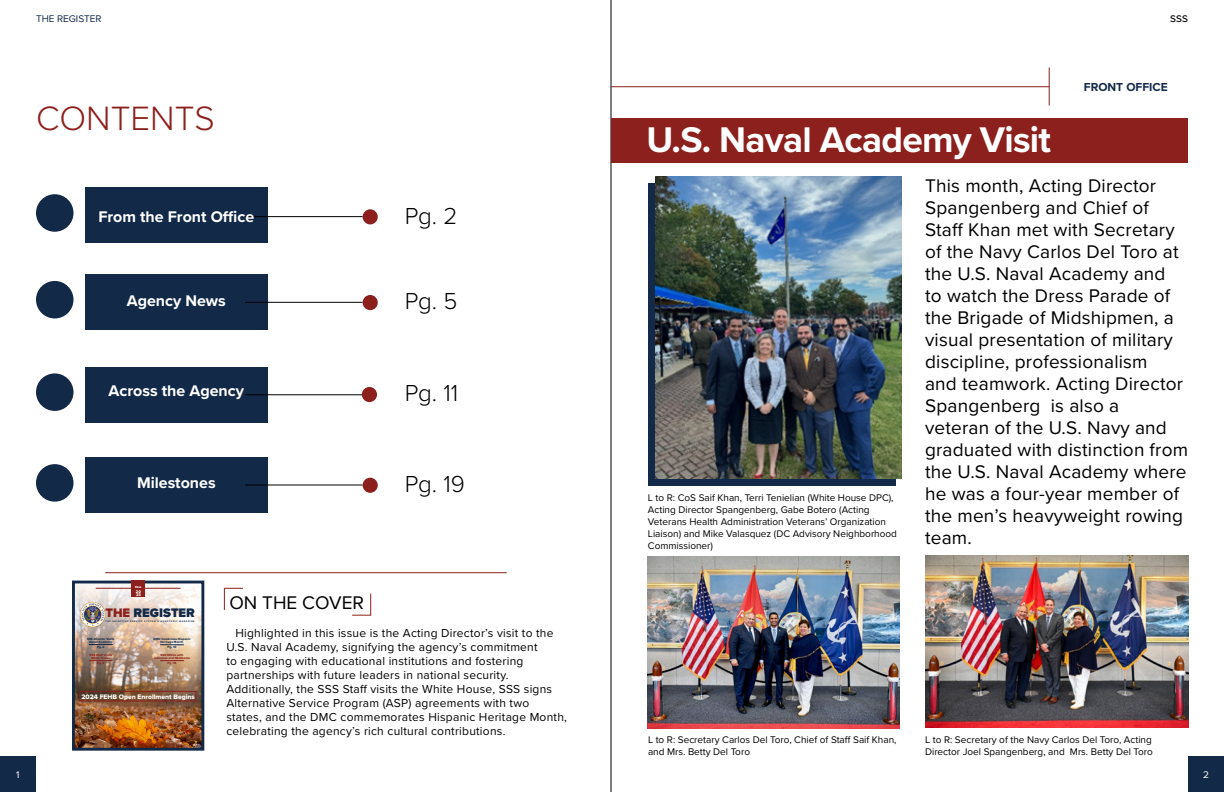
<style>
.page{position:relative;width:1224px;height:792px;background:#fff}
.page>*{position:absolute;margin:0;border:0;box-sizing:border-box;transform-origin:0 0}
.t1{font:700 37px "Proxima Nova";letter-spacing:-.02em;color:#fff}
.t2{font:300 35px "Proxima Nova";color:#8c201c}
.t3{font:300 24px "Proxima Nova";letter-spacing:-.01em;color:#000}
.t4{font:19px/22px "Proxima Nova";letter-spacing:.01em;color:#000}
.t5{font:700 16px "Proxima Nova";color:#fff}
.t6{font:900 12.8px "Proxima Nova";color:#122947}
.t7{font:12px/14px "Proxima Nova";letter-spacing:.02em;color:#000}
.t8{font:700 12px "Proxima Nova";color:#122947}
.t9{font:10px/12px "Proxima Nova";color:#000}
.t10{font:10px "Proxima Nova";color:#122947}
.t11{font:500 10px "Proxima Nova";color:#000}
.t12{font:10px "Proxima Nova";color:#fff}
.t13{font:6.8px "Proxima Nova Extrabld";color:#fff}
.t14{font:4px/3.2px "Proxima Nova Extrabld";color:#fff}
.t15{font:3.2px/3.4px "Proxima Nova Extrabld";color:#122947;text-align:center}
.t16{font:3.2px/3.4px "Proxima Nova Extrabld";color:#8c201c;text-align:center}
.t17{font:3px "Proxima Nova Extrabld";color:#fff}
.t18{font:700 2.3px "Proxima Nova";letter-spacing:.22em;color:#122947}
.s1{color:#8c201c}
</style>
<div class="page">
<div style="left:1188px;top:756px;width:36px;height:36px;background:#122947"></div>
<div style="left:0;top:756px;width:36px;height:36px;background:#122947"></div>
<hr style="left:611px;top:0;width:1px;height:792px;background:#000">
<div style="left:36px;top:194px;width:38px;height:38px;background:#122947;border-radius:50%"></div>
<div style="left:36px;top:373px;width:38px;height:38px;background:#122947;border-radius:50%"></div>
<div style="left:36px;top:281px;width:38px;height:37px;background:#122947;border-radius:50%"></div>
<div style="left:36px;top:464px;width:38px;height:38px;background:#122947;border-radius:50%"></div>
<div style="left:85px;top:188px;width:183px;height:55px;background:#122947"></div>
<div style="left:85px;top:367px;width:183px;height:55px;background:#122947"></div>
<div style="left:85px;top:274px;width:183px;height:56px;background:#122947"></div>
<div style="left:85px;top:457px;width:183px;height:56px;background:#122947"></div>
<hr style="left:245px;top:216px;width:118px;height:1px;background:#000">
<hr style="left:245px;top:485px;width:118px;height:1px;background:#000">
<hr style="left:245px;top:302px;width:118px;height:1px;background:#000">
<hr style="left:245px;top:395px;width:118px;height:1px;background:#000">
<div style="left:363px;top:209px;width:15px;height:15px;background:#8c201c;border-radius:50%"></div>
<div style="left:363px;top:295px;width:15px;height:15px;background:#8c201c;border-radius:50%"></div>
<div style="left:362px;top:387px;width:15px;height:15px;background:#8c201c;border-radius:50%"></div>
<div style="left:363px;top:478px;width:15px;height:15px;background:#8c201c;border-radius:50%"></div>
<div style="left:612px;top:118px;width:576px;height:44px;background:#8c201c"></div>
<div style="left:648px;top:184px;width:247px;height:302px;background:#122947"></div>
<hr style="left:611px;top:86px;width:438px;height:1px;background:#8c201c">
<hr style="left:1049px;top:67px;width:1px;height:39px;background:#8c201c">
<hr style="left:105px;top:572px;width:402px;height:1px;background:#8c201c">
<svg style="left:224px;top:588px;width:19px;height:22px"></svg>
<svg style="left:352px;top:594px;width:19px;height:22px"></svg>
<img style="left:655px;top:176px;width:247px;height:302px">
<img style="left:925px;top:556px;width:263px;height:171px">
<img style="left:648px;top:556px;width:252px;height:172px">
<img style="left:76px;top:585px;width:124px;height:162px">
<hr style="left:96px;top:588px;width:85px;height:1px;background:#8c201c">
<svg style="left:89px;top:644px;width:24px;height:1px"></svg>
<img style="left:78px;top:602px;width:27px;height:26px">
<div style="left:72px;top:581px;width:132px;height:170px;border:3px solid #122947"></div>
<div style="left:132px;top:581px;width:13px;height:16px;background:#8c201c"></div>
<svg style="left:89px;top:660px;width:24px;height:1px"></svg>
<svg style="left:160px;top:645px;width:24px;height:1px"></svg>
<svg style="left:160px;top:660px;width:24px;height:1px"></svg>
<div style="left:80px;top:691px;width:116px;height:10px;border:1px solid #8c201c"></div>
<p class="t10" style="left:36px;top:11px;width:67px">THE REGISTER</p>
<p class="t11" style="left:1170px;top:11px;width:19px">SSS</p>
<h2 class="t2" style="left:36px;top:92px;width:180px">CONTENTS</h2>
<p class="t5" style="left:98px;top:204px;width:157px">From the Front Office</p>
<p class="t3" style="left:405px;top:198px;width:54px">Pg. 2</p>
<p class="t5" style="left:127px;top:288px;width:101px">Agency News</p>
<p class="t3" style="left:405px;top:283px;width:54px">Pg. 5</p>
<p class="t5" style="left:109px;top:379px;width:137px">Across the Agency</p>
<p class="t3" style="left:405px;top:375px;width:55px">Pg. 11</p>
<p class="t5" style="left:137px;top:471px;width:80px">Milestones</p>
<p class="t3" style="left:405px;top:466px;width:61px">Pg. 19</p>
<p class="t12" style="left:16px;top:767px;width:5px">1</p>
<p class="t17" style="left:135px;top:585px;width:8px">FALL</p>
<p class="t14" style="left:136px;top:590px;width:6px">20<br>23</p>
<p class="t6" style="left:105px;top:603px;width:91px"><span class="s1">THE</span> REGISTER</p>
<p class="t18" style="left:106px;top:620px;width:91px">THE SELECTIVE SERVICE SYSTEM’S QUARTERLY MAGAZINE</p>
<p class="t15" style="left:87px;top:637px;width:29px">SSS Director Visits<br>Naval Academy</p>
<p class="t15" style="left:97px;top:645px;width:9px">Pg. 2</p>
<p class="t15" style="left:153px;top:637px;width:39px">DMC Celebrates Hispanic<br>Heritage Month</p>
<p class="t15" style="left:168px;top:645px;width:10px">Pg. 10</p>
<p class="t16" style="left:154px;top:653px;width:37px">SSS MOUs with<br>Arkansas and Oklahoma</p>
<p class="t16" style="left:168px;top:662px;width:10px">Pg. 16</p>
<p class="t13" style="left:81px;top:691px;width:115px">2024 FEHB Open Enrollment Begins</p>
<p class="t16" style="left:90px;top:653px;width:24px">SSS Staff Visits<br>White House</p>
<p class="t16" style="left:97px;top:662px;width:9px">Pg. 3</p>
<p class="t4" style="left:229px;top:590px;width:136px">ON THE COVER</p>
<p class="t7" style="left:226px;top:626px;width:342px;text-indent:9px">Highlighted in this issue is the Acting Director’s visit to the U.S. Naval Academy, signifying the agency’s commitment<br>to engaging with educational institutions and fostering partnerships with future leaders in national security.<br>Additionally, the SSS Staff visits the White House, SSS signs Alternative Service Program (ASP) agreements with two states, and the DMC commemorates Hispanic Heritage Month, celebrating the agency’s rich cultural contributions.</p>
<h1 class="t1" style="left:647px;top:112px;width:406px">U.S. Naval Academy Visit</h1>
<p class="t8" style="left:1084px;top:78px;width:85px">FRONT OFFICE</p>
<p class="t9" style="left:648px;top:491px;width:251px">L to R: CoS Saif Khan, Terri Tenielian (White House DPC), Acting Director Spangenberg, Gabe Botero (Acting Veterans Health Administration Veterans’ Organization Liaison) and Mike Valasquez (DC Advisory Neighborhood Commissioner)</p>
<p class="t4" style="left:925px;top:174px;width:264px">This month, Acting Director<br>Spangenberg and Chief of<br>Staff Khan met with Secretary of the Navy Carlos Del Toro at the U.S. Naval Academy and<br>to watch the Dress Parade of the Brigade of Midshipmen, a visual presentation of military discipline, professionalism<br>and teamwork. Acting Director<br>Spangenberg is also a veteran of the U.S. Navy and graduated with distinction from the U.S. Naval Academy where he was a four-year member of the men’s heavyweight rowing team.</p>
<p class="t9" style="left:648px;top:733px;width:250px">L to R: Secretary Carlos Del Toro, Chief of Staff Saif Khan, and Mrs. Betty Del Toro</p>
<p class="t9" style="left:925px;top:734px;width:229px">L to R: Secretary of the Navy Carlos Del Toro, Acting<br>Director Joel Spangenberg, and Mrs. Betty Del Toro</p>
<p class="t12" style="left:1203px;top:767px;width:7px">2</p>
</div>
